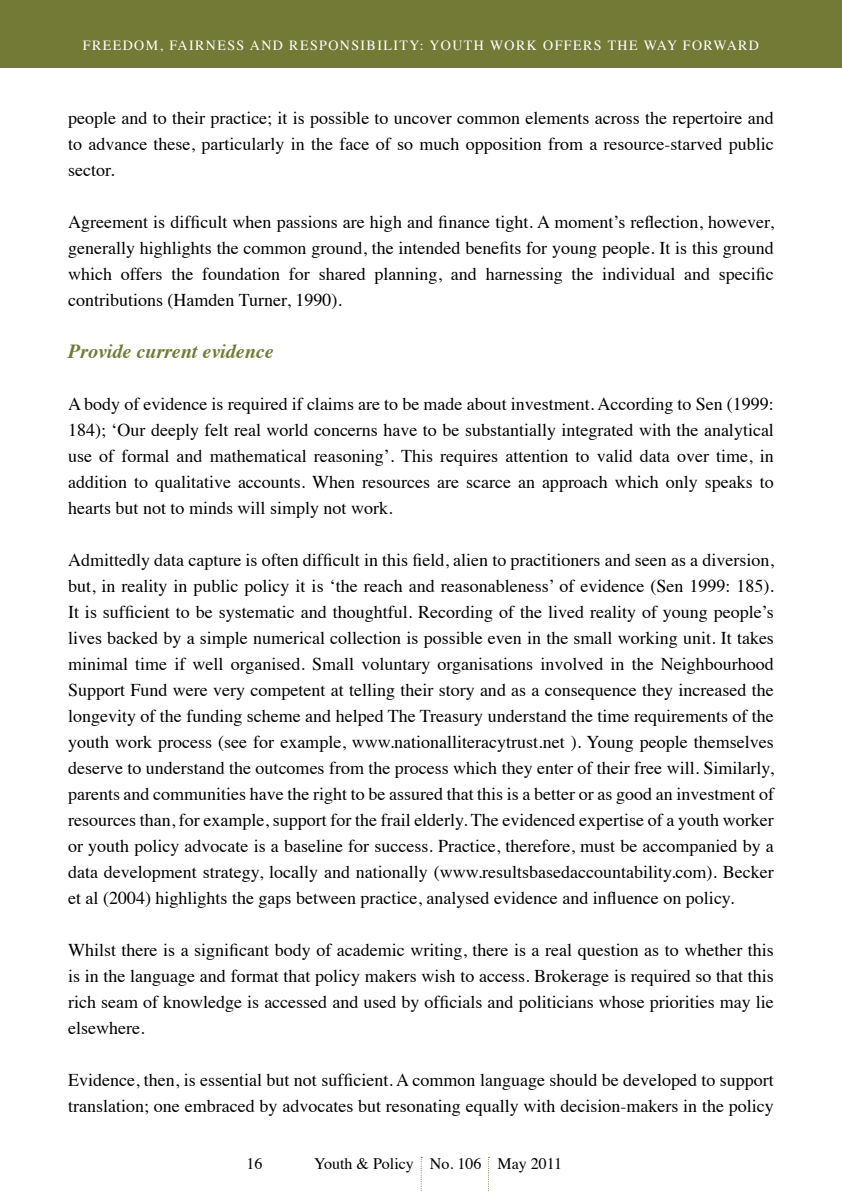
<style>
.page{position:relative;width:842px;height:1191px;background:#fff}
.page>*{position:absolute;margin:0;border:0;box-sizing:border-box;transform-origin:0 0}
.t1{font:italic 700 20px "Times";color:#727a35}
.t2{font:18px/26px "Times";color:#000;text-align:justify}
.t3{font:16px "Times";color:#000}
.t4{font:14px "Times";letter-spacing:.1em;color:#fff}
</style>
<div class="page">
<svg style="left:421px;top:1157px;width:1px;height:34px"></svg>
<svg style="left:488px;top:1157px;width:1px;height:34px"></svg>
<div style="left:0;top:0;width:842px;height:68px;background:#727a35"></div>
<p class="t4" style="left:83px;top:32px;width:580px">Freedom, Fairness and Responsib ility: Youth Work offers the way</p>
<p class="t4" style="left:683px;top:32px;width:78px">forward</p>
<p class="t2" style="left:68px;top:103px;width:707px">people and to their practice; it is possible to uncover common elements across the repertoire and to advance these, particularly in the face of so much opposition from a resource-starved public sector.</p>
<p class="t2" style="left:68px;top:207px;width:707px">Agreement is difficult when passions are high and finance tight. A moment’s reflection, however, generally highlights the common ground, the intended benefits for young people. It is this ground which offers the foundation for shared planning, and harnessing the individual and specific contributions (Hamden Turner, 1990).</p>
<p class="t1" style="left:68px;top:333px;width:207px">Provide current evidence</p>
<p class="t2" style="left:68px;top:389px;width:707px">A body of evidence is required if claims are to be made about investment. According to Sen (1999:<br>184); ‘Our deeply felt real world concerns have to be substantially integrated with the analytical use of formal and mathematical reasoning’. This requires attention to valid data over time, in addition to qualitative accounts. When resources are scarce an approach which only speaks to hearts but not to minds will simply not work.</p>
<p class="t2" style="left:68px;top:545px;width:708px">Admittedly data capture is often difficult in this field, alien to practitioners and seen as a diversion, but, in reality in public policy it is ‘the reach and reasonableness’ of evidence (Sen 1999: 185).<br>It is sufficient to be systematic and thoughtful. Recording of the lived reality of young people’s lives backed by a simple numerical collection is possible even in the small working unit. It takes minimal time if well organised. Small voluntary organisations involved in the Neighbourhood Support Fund were very competent at telling their story and as a consequence they increased the longevity of the funding scheme and helped The Treasury understand the time requirements of the youth work process (see for example, www.nationalliteracytrust.net ). Young people themselves deserve to understand the outcomes from the process which they enter of their free will. Similarly, parents and communities have the right to be assured that this is a better or as good an investment of resources than, for example, support for the frail elderly. The evidenced expertise of a youth worker or youth policy advocate is a baseline for success. Practice, therefore, must be accompanied by a data development strategy, locally and nationally (www.resultsbasedaccountability.com). Becker et al (2004) highlights the gaps between practice, analysed evidence and influence on policy.</p>
<p class="t2" style="left:68px;top:935px;width:707px">Whilst there is a significant body of academic writing, there is a real question as to whether this is in the language and format that policy makers wish to access. Brokerage is required so that this rich seam of knowledge is accessed and used by officials and politicians whose priorities may lie elsewhere.</p>
<p class="t2" style="left:68px;top:1065px;width:707px">Evidence, then, is essential but not sufficient. A common language should be developed to support translation; one embraced by advocates but resonating equally with decision-makers in the policy</p>
<p class="t3" style="left:247px;top:1148px;width:17px">16</p>
<p class="t3" style="left:314px;top:1148px;width:250px">Youth &amp; Policy No. 106 May 2011</p>
</div>
